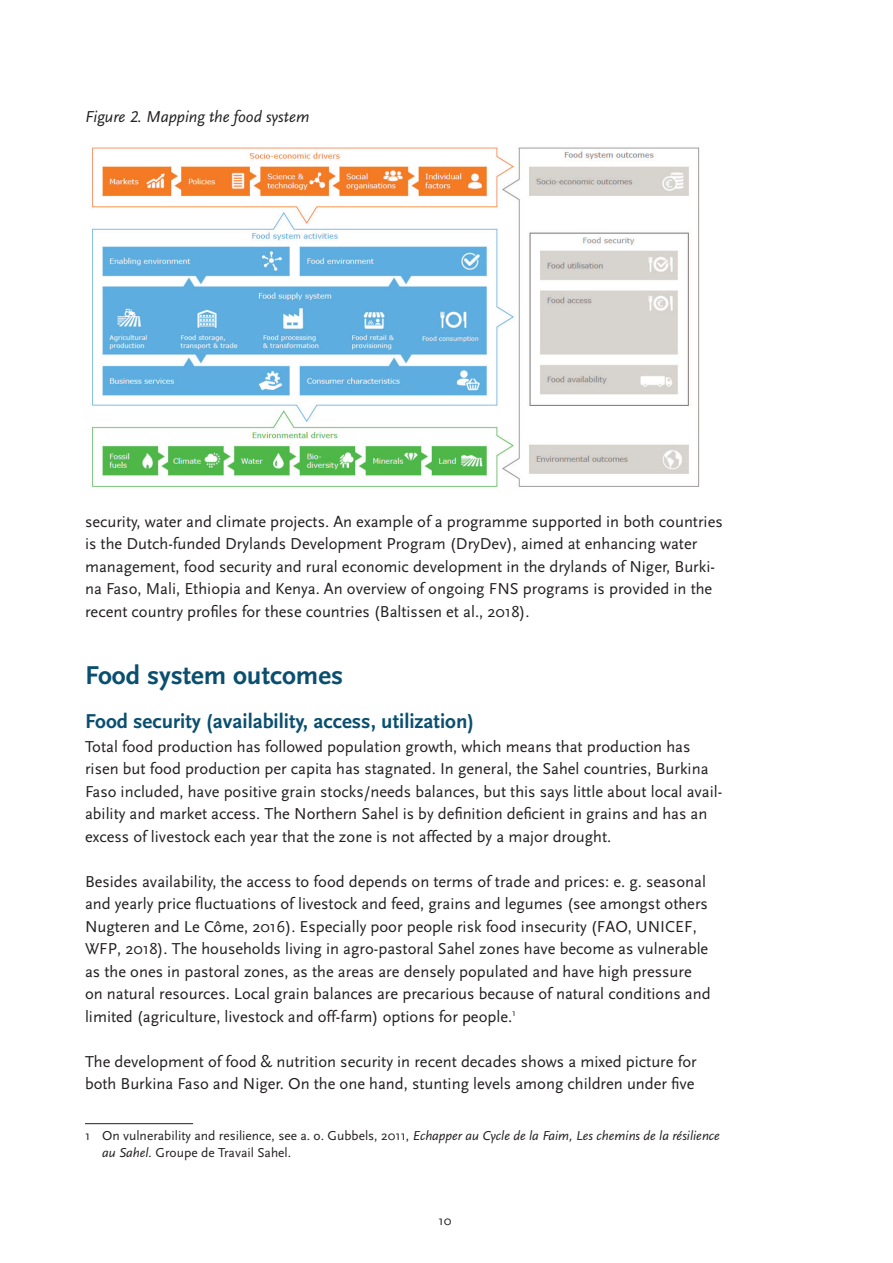
<style>
.page{position:relative;width:893px;height:1263px;background:#fff}
.page>*{position:absolute;margin:0;border:0;box-sizing:border-box;transform-origin:0 0}
.t1{font:700 27px "Scala Sans";color:#0a4f6f}
.t2{font:700 21px "Scala Sans";color:#0a4f6f}
.t3{font:16.5px/22.5px "Scala Sans";color:#231f20}
.t4{font:italic 16.5px "Scala Sans LF";color:#231f20}
.t5{font:13.5px/16.5px "Scala Sans";color:#231f20}
.s1{font-style:italic}
</style>
<div class="page">
<hr style="left:85px;top:1123px;width:108px;height:1px;background:#231f20">
<img style="left:92px;top:147px;width:608px;height:340px">
<p class="t4" style="left:85px;top:107px;width:226px">Figure 2. Mapping the food system</p>
<p class="t3" style="left:85px;top:510px;width:639px">security, water and climate projects. An example of a programme supported in both countries is the Dutch-funded Drylands Development Program (DryDev), aimed at enhancing water management, food security and rural economic development in the drylands of Niger, Burki&shy;na Faso, Mali, Ethiopia and Kenya. An overview of ongoing FNS programs is provided in the recent country profiles for these countries (Baltissen et al., 2018).</p>
<h1 class="t1" style="left:85px;top:661px;width:260px">Food system outcomes</h1>
<p class="t2" style="left:85px;top:709px;width:390px">Food security (availability, access, utilization)</p>
<p class="t3" style="left:85px;top:735px;width:639px">Total food production has followed population growth, which means that production has risen but food production per capita has stagnated. In general, the Sahel countries, Burkina Faso included, have positive grain stocks/needs balances, but this says little about local avail&shy;ability and market access. The Northern Sahel is by definition deficient in grains and has an excess of livestock each year that the zone is not affected by a major drought.</p>
<p class="t3" style="left:85px;top:870px;width:627px">Besides availability, the access to food depends on terms of trade and prices: e. g. seasonal and yearly price fluctuations of livestock and feed, grains and legumes (see amongst others Nugteren and Le Côme, 2016). Especially poor people risk food insecurity (FAO, UNICEF, WFP, 2018). The households living in agro-pastoral Sahel zones have become as vulnerable as the ones in pastoral zones, as the areas are densely populated and have high pressure on natural resources. Local grain balances are precarious because of natural conditions and limited (agriculture, livestock and off-farm) options for people.<sup>1</sup></p>
<p class="t3" style="left:85px;top:1050px;width:613px">The development of food &amp; nutrition security in recent decades shows a mixed picture for both Burkina Faso and Niger. On the one hand, stunting levels among children under five</p>
<p class="t5" style="left:102px;top:1128px;width:619px;text-indent:-17px">1 On vulnerability and resilience, see a. o. Gubbels, 2011, <span class="s1">Echapper au Cycle de la Faim, Les chemins de la résilience au Sahel.</span> Groupe de Travail Sahel.</p>
<p class="t5" style="left:439px;top:1213px;width:14px">10</p>
</div>
